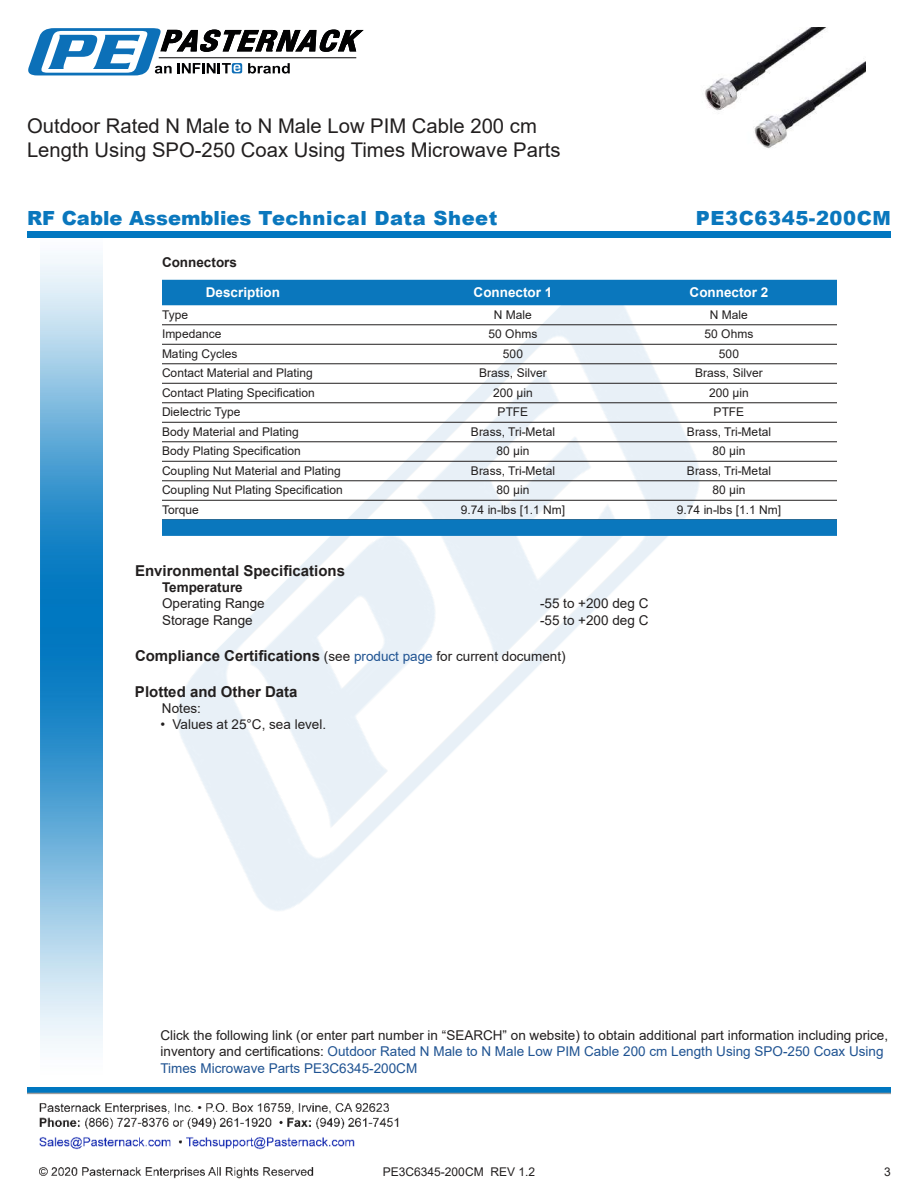
<style>
.page{position:relative;width:918px;height:1188px;background:#fff}
.page>*{position:absolute;margin:0;border:0;box-sizing:border-box;transform-origin:0 0}
.t1{font:20.25px/24.3px "Arial";color:#221f1f}
.t2{font:900 19.5px "Arial";letter-spacing:.01em;color:#0a77bd}
.t3{font:900 19.5px "Arial";letter-spacing:.03em;color:#0a77bd}
.t4{font:700 15px "Arial";color:#221f1f}
.t5{font:13.5px/16.2px "Arial";color:#221f1f}
.t6{font:700 13.5px "Arial";color:#fff}
.t7{font:700 13.5px "Arial";color:#221f1f}
.t8{font:12px "Arial";color:#221f1f}
.s1{font-weight:400;font-size:13.5px}
.s2{font-weight:400;font-size:13.5px;color:#1f5392}
.s3{color:#1f5392}
</style>
<div class="page">
<img style="left:39px;top:1103px;width:360px;height:76px">
<img style="left:102px;top:255px;width:719px;height:715px">
<img style="left:27px;top:1088px;width:864px;height:7px">
<img style="left:40px;top:237px;width:62px;height:811px">
<div style="left:27px;top:231px;width:864px;height:6px;background:#0177c0"></div>
<svg style="left:28px;top:28px;width:336px;height:47px"></svg>
<div style="left:162px;top:280px;width:675px;height:25px;background:#0a77bd"></div>
<hr style="left:162px;top:325px;width:675px;height:1px;background:#221f1f">
<hr style="left:162px;top:344px;width:675px;height:1px;background:#221f1f">
<hr style="left:162px;top:364px;width:675px;height:1px;background:#221f1f">
<hr style="left:162px;top:383px;width:675px;height:1px;background:#221f1f">
<hr style="left:162px;top:403px;width:675px;height:1px;background:#221f1f">
<hr style="left:162px;top:422px;width:675px;height:1px;background:#221f1f">
<hr style="left:162px;top:442px;width:675px;height:1px;background:#221f1f">
<hr style="left:162px;top:461px;width:675px;height:1px;background:#221f1f">
<hr style="left:162px;top:481px;width:675px;height:1px;background:#221f1f">
<hr style="left:162px;top:500px;width:675px;height:1px;background:#221f1f">
<div style="left:162px;top:519px;width:675px;height:17px;background:#0a77bd"></div>
<img style="left:705px;top:27px;width:161px;height:122px">
<h1 class="t1" style="left:27px;top:116px;width:535px">Outdoor Rated N Male to N Male Low PIM Cable 200 cm<br>Length Using SPO-250 Coax Using Times Microwave Parts</h1>
<h2 class="t2" style="left:27px;top:207px;width:472px">RF Cable Assemblies Technical Data Sheet</h2>
<h2 class="t3" style="left:696px;top:207px;width:197px">PE3C6345-200CM</h2>
<p class="t7" style="left:162px;top:253px;width:77px">Connectors</p>
<p class="t6" style="left:206px;top:283px;width:76px">Description</p>
<p class="t6" style="left:474px;top:283px;width:80px">Connector 1</p>
<p class="t6" style="left:690px;top:283px;width:80px">Connector 2</p>
<p class="t8" style="left:162px;top:310px;width:28px">Type</p>
<p class="t8" style="left:494px;top:310px;width:40px">N Male</p>
<p class="t8" style="left:710px;top:310px;width:40px">N Male</p>
<p class="t8" style="left:162px;top:330px;width:61px">Impedance</p>
<p class="t8" style="left:489px;top:330px;width:50px">50 Ohms</p>
<p class="t8" style="left:705px;top:330px;width:50px">50 Ohms</p>
<p class="t8" style="left:162px;top:349px;width:77px">Mating Cycles</p>
<p class="t8" style="left:503px;top:349px;width:22px">500</p>
<p class="t8" style="left:719px;top:349px;width:22px">500</p>
<p class="t8" style="left:162px;top:369px;width:152px">Contact Material and Plating</p>
<p class="t8" style="left:479px;top:369px;width:69px">Brass, Silver</p>
<p class="t8" style="left:695px;top:369px;width:69px">Brass, Silver</p>
<p class="t8" style="left:162px;top:384px;width:154px">Contact Plating Speci昀椀cation</p>
<p class="t8" style="left:493px;top:384px;width:41px">200 µin</p>
<p class="t8" style="left:709px;top:384px;width:41px">200 µin</p>
<p class="t8" style="left:162px;top:408px;width:80px">Dielectric Type</p>
<p class="t8" style="left:498px;top:408px;width:32px">PTFE</p>
<p class="t8" style="left:714px;top:408px;width:32px">PTFE</p>
<p class="t8" style="left:162px;top:427px;width:138px">Body Material and Plating</p>
<p class="t8" style="left:471px;top:427px;width:86px">Brass, Tri-Metal</p>
<p class="t8" style="left:687px;top:427px;width:86px">Brass, Tri-Metal</p>
<p class="t8" style="left:162px;top:443px;width:140px">Body Plating Speci昀椀cation</p>
<p class="t8" style="left:497px;top:443px;width:34px">80 µin</p>
<p class="t8" style="left:713px;top:443px;width:34px">80 µin</p>
<p class="t8" style="left:162px;top:466px;width:180px">Coupling Nut Material and Plating</p>
<p class="t8" style="left:471px;top:466px;width:86px">Brass, Tri-Metal</p>
<p class="t8" style="left:687px;top:466px;width:86px">Brass, Tri-Metal</p>
<p class="t8" style="left:162px;top:482px;width:182px">Coupling Nut Plating Speci昀椀cation</p>
<p class="t8" style="left:497px;top:482px;width:34px">80 µin</p>
<p class="t8" style="left:713px;top:482px;width:34px">80 µin</p>
<p class="t8" style="left:162px;top:505px;width:38px">Torque</p>
<p class="t8" style="left:461px;top:505px;width:106px">9.74 in-lbs [1.1 Nm]</p>
<p class="t8" style="left:677px;top:505px;width:106px">9.74 in-lbs [1.1 Nm]</p>
<p class="t4" style="left:135px;top:560px;width:212px">Environmental Speci昀椀cations</p>
<p class="t7" style="left:162px;top:578px;width:82px">Temperature</p>
<p class="t5" style="left:162px;top:597px;width:104px">Operating Range</p>
<p class="t5" style="left:540px;top:597px;width:110px">-55 to +200 deg C</p>
<p class="t5" style="left:162px;top:613px;width:92px">Storage Range</p>
<p class="t5" style="left:540px;top:613px;width:110px">-55 to +200 deg C</p>
<p class="t4" style="left:135px;top:645px;width:432px">Compliance Certi昀椀cations <span class="s1">(see</span> <span class="s2">product page</span> <span class="s1">for current document)</span></p>
<p class="t4" style="left:135px;top:681px;width:164px">Plotted and Other Data</p>
<p class="t5" style="left:162px;top:701px;width:41px">Notes:</p>
<p class="t5" style="left:160px;top:717px;width:167px">• Values at 25°C, sea level.</p>
<p class="t5" style="left:160px;top:1029px;width:729px">Click the following link (or enter part number in “SEARCH” on website) to obtain additional part information including price, inventory and certi昀椀cations: <span class="s3">Outdoor Rated N Male to N Male Low PIM Cable 200 cm Length Using SPO-250 Coax Using<br>Times Microwave Parts PE3C6345-200CM</span></p>
<p class="t8" style="left:383px;top:1167px;width:154px">PE3C6345-200CM REV 1.2</p>
<p class="t8" style="left:884px;top:1167px;width:8px">3</p>
</div>
